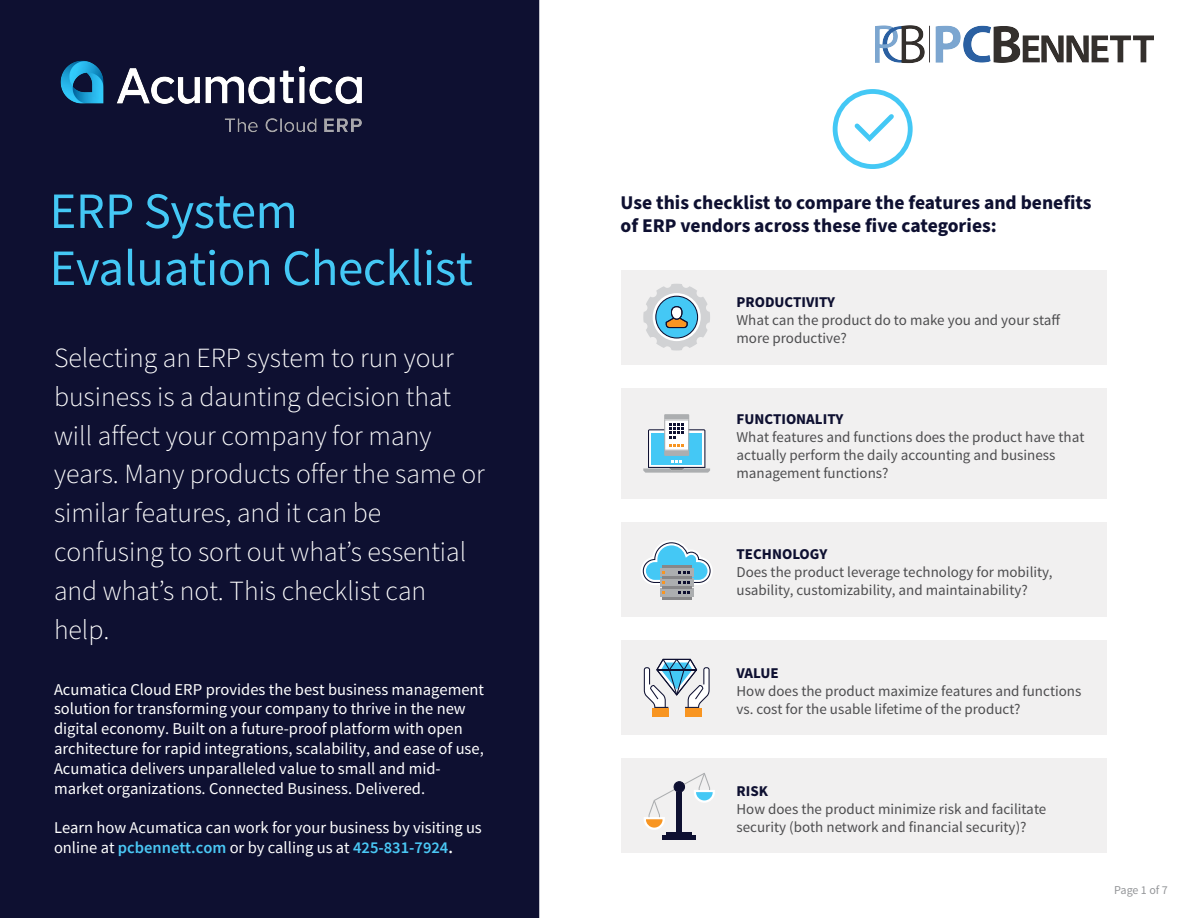
<style>
.page{position:relative;width:1188px;height:918px;background:#fff}
.page>*{position:absolute;margin:0;border:0;box-sizing:border-box;transform-origin:0 0}
.t1{font:51px/57px "Source Sans Pro";letter-spacing:-.01em;color:#44c8f5}
.t2{font:300 27.75px/38.8px "Source Sans Pro";color:#fff}
.t3{font:700 19.5px/23.4px "Source Sans Pro";color:#0e1031}
.t4{font:16.5px/19.8px "Source Sans Pro";color:#fff}
.t5{font:15px/18px "Source Sans Pro";color:#4d4d4f}
.t6{font:700 15px "Source Sans Pro";color:#0e1031}
.t7{font:12px "Source Sans Pro";letter-spacing:-.005em;color:#939598}
.s1{font-weight:600;color:#4ac8f5}
.s2{font-weight:600}
</style>
<div class="page">
<svg style="left:832px;top:89px;width:81px;height:80px"></svg>
<div style="left:0;top:0;width:538px;height:918px;background:#0e1031"></div>
<div style="left:621px;top:270px;width:486px;height:94px;background:#f1f0f0"></div>
<div style="left:621px;top:522px;width:486px;height:95px;background:#f1f0f0"></div>
<div style="left:621px;top:388px;width:486px;height:111px;background:#f1f0f0"></div>
<div style="left:621px;top:641px;width:486px;height:94px;background:#f1f0f0"></div>
<div style="left:621px;top:759px;width:486px;height:94px;background:#f1f0f0"></div>
<div style="left:685px;top:708px;width:17px;height:9px;background:#f89521"></div>
<div style="left:652px;top:708px;width:16px;height:9px;background:#f89521"></div>
<svg style="left:644px;top:659px;width:66px;height:49px"></svg>
<svg style="left:643px;top:284px;width:67px;height:67px"></svg>
<svg style="left:643px;top:414px;width:67px;height:59px"></svg>
<div style="left:660px;top:589px;width:33px;height:8px;background:#acaeb0"></div>
<div style="left:660px;top:578px;width:33px;height:9px;background:#acaeb0"></div>
<hr style="left:662px;top:597px;width:29px;height:2px;background:#878789">
<hr style="left:662px;top:587px;width:29px;height:2px;background:#878789">
<svg style="left:641px;top:540px;width:72px;height:45px"></svg>
<svg style="left:679px;top:592px;width:10px;height:2px"></svg>
<hr style="left:663px;top:835px;width:33px;height:4px;background:#0e1031">
<hr style="left:677px;top:792px;width:4px;height:42px;background:#0e1031">
<hr style="left:681px;top:792px;width:1px;height:42px;background:#0e1031">
<hr style="left:667px;top:833px;width:25px;height:2px;background:#0e1031">
<svg style="left:643px;top:773px;width:73px;height:58px"></svg>
<img style="left:876px;top:25px;width:277px;height:39px">
<img style="left:60px;top:60px;width:302px;height:73px">
<h1 class="t1" style="left:50px;top:183px;width:425px">ERP System<br>Evaluation Checklist</h1>
<h3 class="t3" style="left:621px;top:191px;width:473px">Use this checklist to compare the features and benefits of ERP vendors across these five categories:</h3>
<p class="t6" style="left:737px;top:292px;width:100px">PRODUCTIVITY</p>
<p class="t5" style="left:737px;top:311px;width:326px">What can the product do to make you and your staff more productive?</p>
<p class="t2" style="left:54px;top:339px;width:432px">Selecting an ERP system to run your business is a daunting decision that will affect your company for many years. Many products offer the same or similar features, and it can be confusing to sort out what’s essential and what’s not. This checklist can help.</p>
<p class="t4" style="left:54px;top:680px;width:432px">Acumatica Cloud ERP provides the best business management solution for transforming your company to thrive in the new digital economy. Built on a future-proof platform with open architecture for rapid integrations, scalability, and ease of use, Acumatica delivers unparalleled value to small and mid&shy;market organizations. Connected Business. Delivered.</p>
<p class="t4" style="left:54px;top:818px;width:429px">Learn how Acumatica can work for your business by visiting us online at <span class="s1">pcbennett.com</span> or by calling us at <span class="s1">425-831-7924</span><span class="s2">.</span></p>
<p class="t6" style="left:737px;top:409px;width:108px">FUNCTIONALITY</p>
<p class="t5" style="left:737px;top:428px;width:349px">What features and functions does the product have that actually perform the daily accounting and business management functions?</p>
<p class="t6" style="left:737px;top:544px;width:92px">TECHNOLOGY</p>
<p class="t5" style="left:737px;top:564px;width:317px">Does the product leverage technology for mobility, usability, customizability, and maintainability?</p>
<p class="t6" style="left:737px;top:662px;width:44px">VALUE</p>
<p class="t5" style="left:737px;top:682px;width:346px">How does the product maximize features and functions vs. cost for the usable lifetime of the product?</p>
<p class="t6" style="left:737px;top:780px;width:33px">RISK</p>
<p class="t5" style="left:737px;top:800px;width:311px">How does the product minimize risk and facilitate security (both network and financial security)?</p>
<p class="t7" style="left:1114px;top:883px;width:55px">Page 1 of 7</p>
</div>
